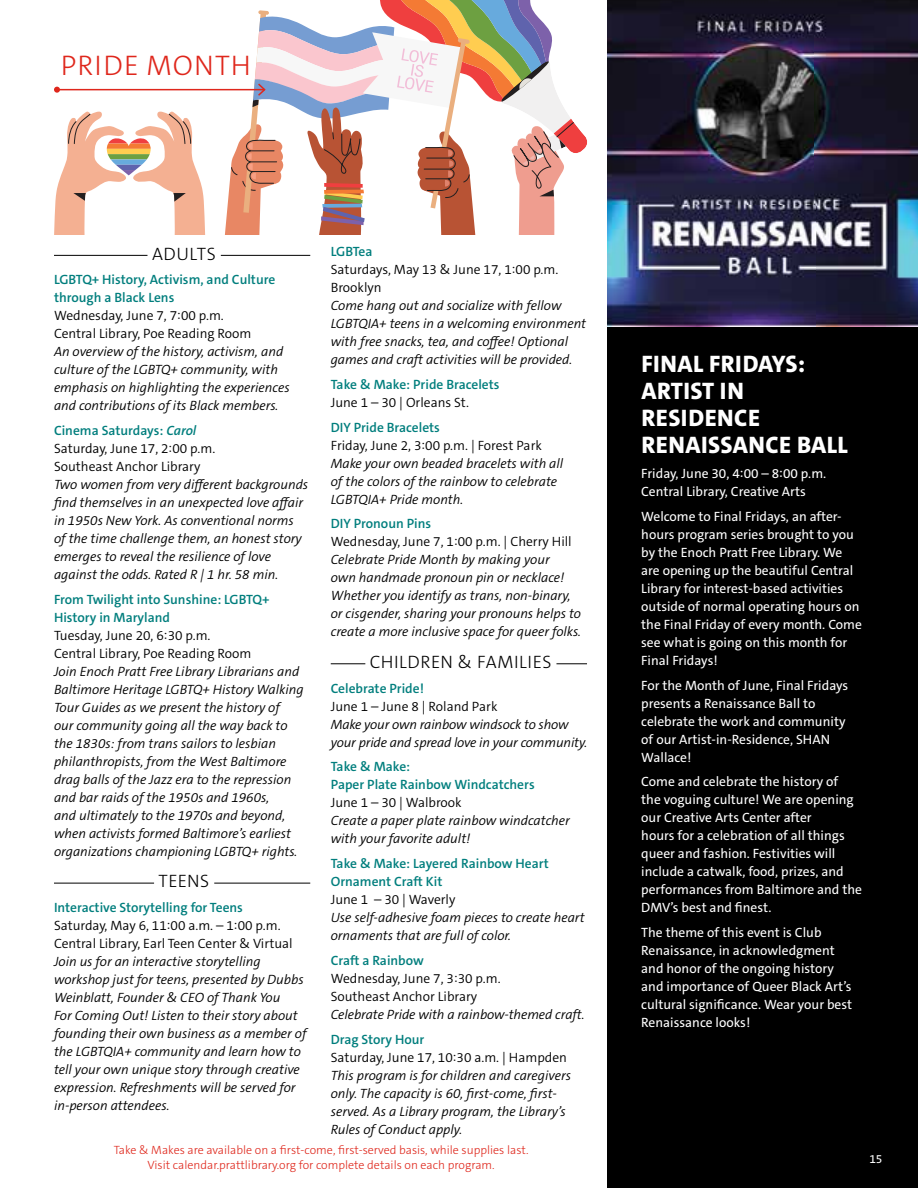
<style>
.page{position:relative;width:918px;height:1188px;background:#fff}
.page>*{position:absolute;margin:0;border:0;box-sizing:border-box;transform-origin:0 0}
.t1{font:300 28.5px "The Sans C5";letter-spacing:.04em;color:#df271c}
.t2{font:800 24px/27px "The Sans C5";letter-spacing:.02em;color:#fff}
.t3{font:300 18px "The Sans C5";letter-spacing:.025em;color:#000}
.t4{font:italic 300 13.5px/18px "The Sans C5";color:#000}
.t5{font:13.5px/18px "The Sans C5";color:#fff}
.t6{font:300 13.5px/18px "The Sans C5";color:#000}
.t7{font:600 13.5px/18px "The Sans C5";color:#007e7d}
.t8{font:300 12px/15px "The Sans C5";color:#df271c;text-align:center}
.t9{font:12px "The Sans C5";color:#fff}
.s1{font-weight:600;color:#007e7d}
.s2{font-weight:600;font-style:italic;color:#007e7d}
</style>
<div class="page">
<svg style="left:54px;top:111px;width:151px;height:123px"></svg>
<hr style="left:57px;top:89px;width:208px;height:1px;background:#df271c">
<svg style="left:54px;top:87px;width:6px;height:6px"></svg>
<svg style="left:225px;top:0;width:362px;height:234px"></svg>
<hr style="left:54px;top:255px;width:93px;height:1px;background:#000">
<hr style="left:221px;top:255px;width:89px;height:1px;background:#000">
<hr style="left:54px;top:883px;width:100px;height:1px;background:#000">
<hr style="left:214px;top:883px;width:96px;height:1px;background:#000">
<hr style="left:331px;top:663px;width:34px;height:1px;background:#000">
<hr style="left:556px;top:663px;width:31px;height:1px;background:#000">
<img style="left:608px;top:0;width:310px;height:328px">
<div style="left:608px;top:328px;width:310px;height:860px;background:#000"></div>
<h1 class="t1" style="left:61px;top:47px;width:192px">PRIDE MONTH</h1>
<h3 class="t3" style="left:152px;top:242px;width:65px">ADULTS</h3>
<p class="t7" style="left:54px;top:271px;width:223px">LGBTQ+ History, Activism, and Culture through a Black Lens</p>
<p class="t6" style="left:54px;top:307px;width:199px">Wednesday, June 7, 7:00 p.m.<br>Central Library, Poe Reading Room</p>
<p class="t4" style="left:54px;top:343px;width:237px">An overview of the history, activism, and culture of the LGBTQ+ community, with emphasis on highlighting the experiences and contributions of its Black members.</p>
<p class="t6" style="left:54px;top:422px;width:163px"><span class="s1">Cinema Saturdays:</span> <span class="s2">Carol<br></span>Saturday, June 17, 2:00 p.m.<br>Southeast Anchor Library</p>
<p class="t4" style="left:54px;top:476px;width:256px">Two women from very different backgrounds find themselves in an unexpected love affair in 1950s New York. As conventional norms of the time challenge them, an honest story emerges to reveal the resilience of love against the odds. Rated R | 1 hr. 58 min.</p>
<p class="t7" style="left:54px;top:590px;width:217px">From Twilight into Sunshine: LGBTQ+<br>History in Maryland</p>
<p class="t6" style="left:54px;top:626px;width:199px">Tuesday, June 20, 6:30 p.m.<br>Central Library, Poe Reading Room</p>
<p class="t4" style="left:54px;top:662px;width:251px">Join Enoch Pratt Free Library Librarians and Baltimore Heritage LGBTQ+ History Walking Tour Guides as we present the history of<br>our community going all the way back to the 1830s: from trans sailors to lesbian philanthropists, from the West Baltimore drag balls of the Jazz era to the repression and bar raids of the 1950s and 1960s,<br>and ultimately to the 1970s and beyond, when activists formed Baltimore’s earliest organizations championing LGBTQ+ rights.</p>
<h3 class="t3" style="left:159px;top:870px;width:52px">TEENS</h3>
<p class="t7" style="left:54px;top:899px;width:190px">Interactive Storytelling for Teens</p>
<p class="t6" style="left:54px;top:917px;width:240px">Saturday, May 6, 11:00 a.m. – 1:00 p.m.<br>Central Library, Earl Teen Center &amp; Virtual</p>
<p class="t4" style="left:54px;top:953px;width:254px">Join us for an interactive storytelling workshop just for teens, presented by Dubbs Weinblatt, Founder &amp; CEO of Thank You<br>For Coming Out! Listen to their story about founding their own business as a member of the LGBTQIA+ community and learn how to tell your own unique story through creative expression. Refreshments will be served for in-person attendees.</p>
<p class="t7" style="left:331px;top:243px;width:43px">LGBTea</p>
<p class="t6" style="left:331px;top:261px;width:229px">Saturdays, May 13 &amp; June 17, 1:00 p.m.<br>Brooklyn</p>
<p class="t4" style="left:331px;top:297px;width:257px">Come hang out and socialize with fellow LGBTQIA+ teens in a welcoming environment with free snacks, tea, and coffee! Optional games and craft activities will be provided.</p>
<p class="t7" style="left:331px;top:375px;width:170px">Take &amp; Make: Pride Bracelets</p>
<p class="t6" style="left:331px;top:393px;width:140px">June 1 – 30 | Orleans St.</p>
<p class="t7" style="left:331px;top:418px;width:111px">DIY Pride Bracelets</p>
<p class="t6" style="left:331px;top:436px;width:213px">Friday, June 2, 3:00 p.m. | Forest Park</p>
<p class="t4" style="left:331px;top:454px;width:234px">Make your own beaded bracelets with all of the colors of the rainbow to celebrate<br>LGBTQIA+ Pride month.</p>
<p class="t7" style="left:331px;top:515px;width:102px">DIY Pronoun Pins</p>
<p class="t6" style="left:331px;top:533px;width:243px">Wednesday, June 7, 1:00 p.m. | Cherry Hill</p>
<p class="t4" style="left:331px;top:551px;width:252px">Celebrate Pride Month by making your<br>own handmade pronoun pin or necklace!<br>Whether you identify as trans, non-binary, or cisgender, sharing your pronouns helps to create a more inclusive space for queer folks.</p>
<h3 class="t3" style="left:370px;top:650px;width:183px">CHILDREN &amp; FAMILIES</h3>
<p class="t7" style="left:331px;top:679px;width:95px">Celebrate Pride!</p>
<p class="t6" style="left:331px;top:697px;width:168px">June 1 – June 8 | Roland Park</p>
<p class="t4" style="left:331px;top:715px;width:258px">Make your own rainbow windsock to show your pride and spread love in your community.</p>
<p class="t7" style="left:331px;top:758px;width:205px">Take &amp; Make:<br>Paper Plate Rainbow Windcatchers</p>
<p class="t6" style="left:331px;top:794px;width:133px">June 1 – 30 | Walbrook</p>
<p class="t4" style="left:331px;top:812px;width:241px">Create a paper plate rainbow windcatcher with your favorite adult!</p>
<p class="t7" style="left:331px;top:855px;width:220px">Take &amp; Make: Layered Rainbow Heart<br>Ornament Craft Kit</p>
<p class="t6" style="left:331px;top:891px;width:126px">June 1 – 30 | Waverly</p>
<p class="t4" style="left:331px;top:909px;width:256px">Use self-adhesive foam pieces to create heart ornaments that are full of color.</p>
<p class="t7" style="left:331px;top:951px;width:95px">Craft a Rainbow</p>
<p class="t6" style="left:331px;top:969px;width:171px">Wednesday, June 7, 3:30 p.m.<br>Southeast Anchor Library</p>
<p class="t4" style="left:331px;top:1005px;width:256px">Celebrate Pride with a rainbow-themed craft.</p>
<p class="t7" style="left:331px;top:1030px;width:95px">Drag Story Hour</p>
<p class="t6" style="left:331px;top:1048px;width:238px">Saturday, June 17, 10:30 a.m. | Hampden</p>
<p class="t4" style="left:331px;top:1066px;width:242px">This program is for children and caregivers only. The capacity is 60, first-come, first&shy;served. As a Library program, the Library’s Rules of Conduct apply.</p>
<p class="t8" style="left:114px;top:1142px;width:416px">Take &amp; Makes are available on a first-come, first-served basis, while supplies last.<br>Visit calendar.prattlibrary.org for complete details on each program.</p>
<h2 class="t2" style="left:641px;top:351px;width:208px">FINAL FRIDAYS:<br>ARTIST IN<br>RESIDENCE<br>RENAISSANCE BALL</h2>
<p class="t5" style="left:641px;top:465px;width:187px">Friday, June 30, 4:00 – 8:00 p.m.<br>Central Library, Creative Arts</p>
<p class="t5" style="left:641px;top:507px;width:222px">Welcome to Final Fridays, an after&shy;hours program series brought to you by the Enoch Pratt Free Library. We are opening up the beautiful Central Library for interest-based activities outside of normal operating hours on the Final Friday of every month. Come see what is going on this month for Final Fridays!</p>
<p class="t5" style="left:641px;top:676px;width:209px">For the Month of June, Final Fridays presents a Renaissance Ball to celebrate the work and community of our Artist-in-Residence, SHAN<br>Wallace!</p>
<p class="t5" style="left:641px;top:773px;width:222px">Come and celebrate the history of<br>the voguing culture! We are opening our Creative Arts Center after<br>hours for a celebration of all things queer and fashion. Festivities will include a catwalk, food, prizes, and performances from Baltimore and the DMV’s best and finest.</p>
<p class="t5" style="left:641px;top:924px;width:212px">The theme of this event is Club<br>Renaissance, in acknowledgment and honor of the ongoing history and importance of Queer Black Art’s cultural significance. Wear your best<br>Renaissance looks!</p>
<p class="t9" style="left:869px;top:1151px;width:15px">15</p>
</div>
